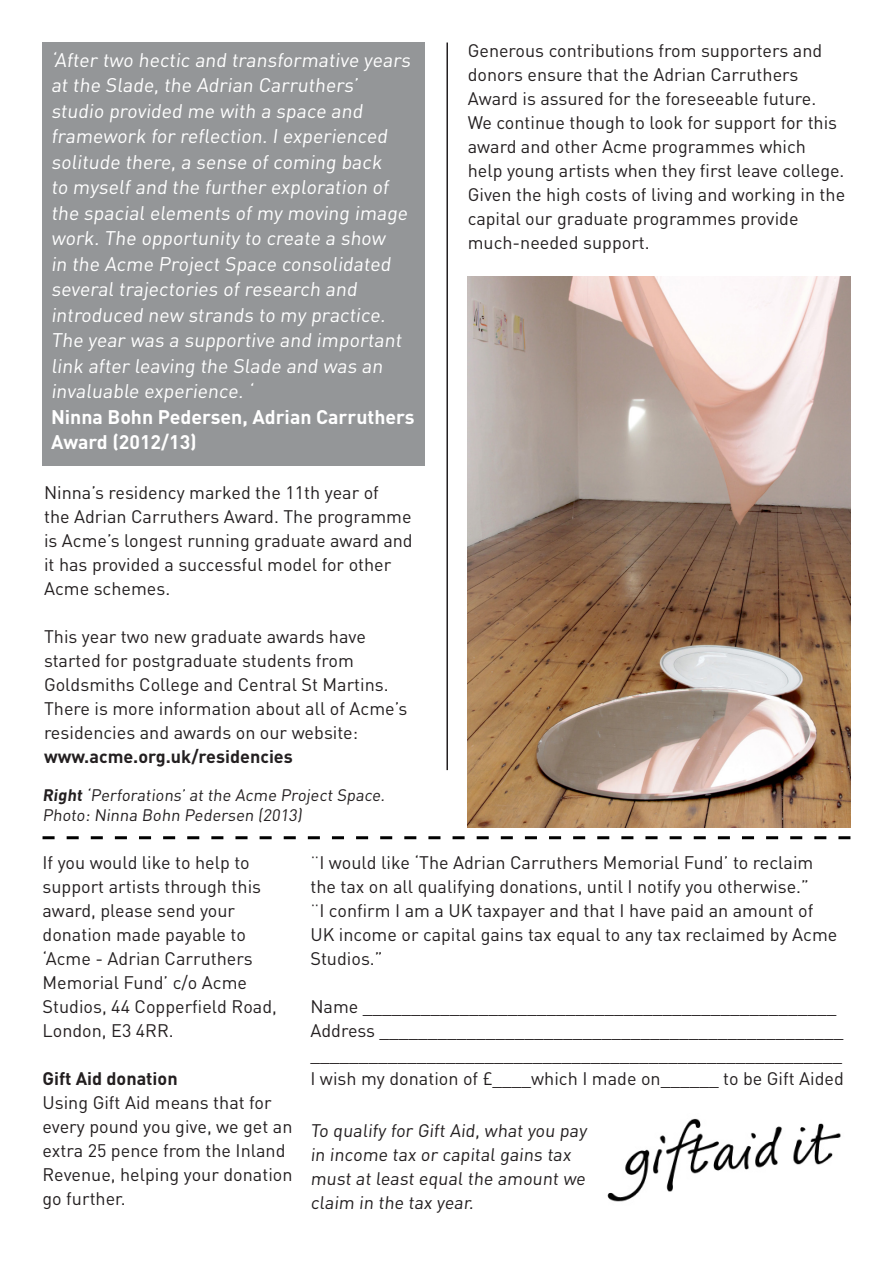
<style>
.page{position:relative;width:893px;height:1263px;background:#fff}
.page>*{position:absolute;margin:0;border:0;box-sizing:border-box;transform-origin:0 0}
.t1{font:19.5px/25.5px "DIN";color:#fff}
.t2{font:700 19.5px/25.5px "DIN";color:#fff}
.t3{font:18px/24px "DIN";color:#231f20}
.t4{font:700 18px "DIN";color:#231f20}
.t5{font:16.5px/19.8px "DIN";color:#231f20}
.s1{font-weight:700}
</style>
<div class="page">
<div style="left:43px;top:43px;width:382px;height:423px;background:#949698"></div>
<svg style="left:43px;top:836px;width:807px;height:3px"></svg>
<img style="left:607px;top:1118px;width:234px;height:84px">
<hr style="left:446px;top:43px;width:2px;height:727px;background:#231f20">
<img style="left:468px;top:276px;width:382px;height:551px">
<p class="t1" style="left:51px;top:47px;width:364px">‘After two hectic and transformative years at the Slade, the Adrian Carruthers’ studio provided me with a space and framework for reflection. I experienced solitude there, a sense of coming back<br>to myself and the further exploration of the spacial elements of my moving image work. The opportunity to create a show<br>in the Acme Project Space consolidated several trajectories of research and</p>
<p class="t1" style="left:51px;top:302px;width:355px">introduced new strands to my practice.<br>The year was a supportive and important link after leaving the Slade and was an invaluable experience. ‘</p>
<p class="t2" style="left:51px;top:403px;width:365px">Ninna Bohn Pedersen, Adrian Carruthers<br>Award (2012/13)</p>
<p class="t3" style="left:44px;top:481px;width:336px">Ninna’s residency marked the 11th year of</p>
<p class="t3" style="left:44px;top:505px;width:370px">the Adrian Carruthers Award. The programme is Acme’s longest running graduate award and it has provided a successful model for other Acme schemes.</p>
<p class="t3" style="left:44px;top:625px;width:365px">This year two new graduate awards have started for postgraduate students from Goldsmiths College and Central St Martins.<br>There is more information about all of Acme’s residencies and awards on our website: <span class="s1">www.acme.org.uk/residencies</span></p>
<p class="t3" style="left:468px;top:38px;width:379px">Generous contributions from supporters and donors ensure that the Adrian Carruthers Award is assured for the foreseeable future.<br>We continue though to look for support for this award and other Acme programmes which help young artists when they first leave college.<br>Given the high costs of living and working in the capital our graduate programmes provide much-needed support.</p>
<p class="t5" style="left:43px;top:785px;width:347px"><span class="s1">Right</span> ‘Perforations’ at the Acme Project Space.<br>Photo: Ninna Bohn Pedersen (2013)</p>
<p class="t3" style="left:43px;top:850px;width:220px">If you would like to help to support artists through this award, please send your</p>
<p class="t3" style="left:43px;top:922px;width:212px">donation made payable to ‘Acme - Adrian Carruthers<br>Memorial Fund’ c/o Acme</p>
<p class="t3" style="left:43px;top:994px;width:236px">Studios, 44 Copperfield Road,<br>London, E3 4RR.</p>
<p class="t4" style="left:43px;top:1067px;width:137px">Gift Aid donation</p>
<p class="t3" style="left:43px;top:1090px;width:252px">Using Gift Aid means that for every pound you give, we get an extra 25 pence from the Inland<br>Revenue, helping your donation go further.</p>
<p class="t3" style="left:310px;top:850px;width:504px">¨I would like ‘The Adrian Carruthers Memorial Fund’ to reclaim</p>
<p class="t3" style="left:310px;top:874px;width:500px">the tax on all qualifying donations, until I notify you otherwise.”</p>
<p class="t3" style="left:310px;top:898px;width:504px">¨I confirm I am a UK taxpayer and that I have paid an amount of</p>
<p class="t3" style="left:310px;top:922px;width:528px">UK income or capital gains tax equal to any tax reclaimed by Acme</p>
<p class="t3" style="left:310px;top:946px;width:74px">Studios.”</p>
<p class="t3" style="left:310px;top:994px;width:528px">Name _________________________________________________</p>
<p class="t3" style="left:310px;top:1018px;width:535px">Address ________________________________________________</p>
<p class="t3" style="left:310px;top:1042px;width:533px">_______________________________________________________</p>
<p class="t3" style="left:310px;top:1066px;width:535px">I wish my donation of £____which I made on______ to be Gift Aided</p>
<p class="t3" style="left:310px;top:1118px;width:280px">To qualify for Gift Aid, what you pay in income tax or capital gains tax must at least equal the amount we claim in the tax year.</p>
</div>
